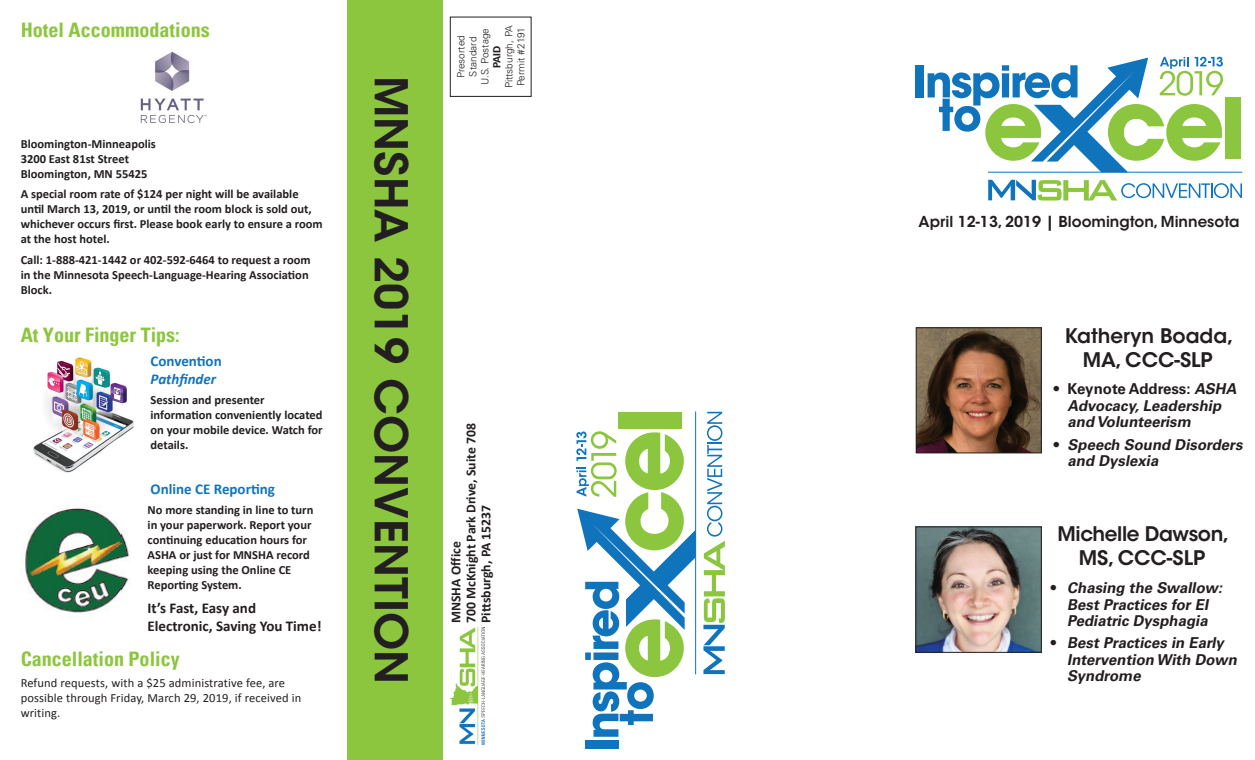
<style>
.page{position:relative;width:1255px;height:760px;background:#fff}
.page>*{position:absolute;margin:0;border:0;box-sizing:border-box;transform-origin:0 0}
.t1{font:600 45px "ITC Avant Garde Std";color:#231f20}
.t2{font:700 condensed 20px "Univers";color:#8cc63e}
.t3{font:600 20px/24px "ITC Avant Garde Std";letter-spacing:-.02em;color:#231f20;text-align:center}
.t4{font:600 20px/24px "ITC Avant Garde Std";color:#231f20;text-align:center}
.t5{font:italic 700 15px/16.5px "Univers LT Std";color:#231f20}
.t6{font:700 15px/18px "Calibri";color:#231f20}
.t7{font:600 15px "ITC Avant Garde Std";color:#231f20}
.t8{font:700 15px "Calibri";color:#1174bb}
.t9{font:italic 700 15px "Calibri";color:#1174bb}
.t10{font:700 13.75px/15px "Calibri";color:#231f20}
.t11{font:700 12.5px/15px "Calibri";color:#231f20}
.t12{font:12.5px/15px "Calibri";letter-spacing:.01em;color:#231f20}
.t13{font:300 10px/12px "Univers LT Std";color:#231f20;text-align:center}
.t14{font:700 10px "Univers LT Std";color:#231f20}
.s1{font-style:normal}
</style>
<div class="page">
<div style="left:347px;top:0;width:95px;height:760px;background:#8cc63e"></div>
<img style="left:450px;top:627px;width:34px;height:118px">
<img style="left:140px;top:51px;width:67px;height:73px">
<img style="left:33px;top:357px;width:101px;height:116px">
<img style="left:25px;top:507px;width:105px;height:106px">
<img style="left:918px;top:329px;width:121px;height:122px">
<div style="left:916px;top:327px;width:125px;height:126px;border:1px solid #231f20"></div>
<img style="left:917px;top:528px;width:122px;height:122px">
<div style="left:915px;top:526px;width:126px;height:126px;border:1px solid #231f20"></div>
<div style="left:450px;top:17px;width:81px;height:80px;border:1px solid #231f20"></div>
<div style="left:1225px;top:98px;width:16px;height:61px;background:#8bc63e"></div>
<div style="left:915px;top:65px;width:9px;height:32px;background:#1074bc"></div>
<svg style="left:988px;top:180px;width:254px;height:20px"></svg>
<hr style="left:988px;top:172px;width:254px;height:1px;background:#1074bc">
<svg style="left:927px;top:57px;width:296px;height:115px"></svg>
<div style="left:619px;top:412px;width:63px;height:17px;background:#8bc63e"></div>
<div style="left:585px;top:740px;width:33px;height:9px;background:#1074bc"></div>
<svg style="left:703px;top:412px;width:22px;height:262px"></svg>
<hr style="left:695px;top:411px;width:1px;height:263px;background:#1074bc">
<svg style="left:576px;top:431px;width:120px;height:305px"></svg>
<h2 class="t2" style="left:21px;top:18px;width:190px">Hotel Accommodations</h2>
<p class="t11" style="left:21px;top:136px;width:137px">Bloomington-Minneapolis<br>3200 East 81st Street<br>Bloomington, MN 55425</p>
<p class="t11" style="left:21px;top:187px;width:303px">A special room rate of $124 per night will be available until March 13, 2019, or until the room block is sold out, whichever occurs first. Please book early to ensure a room at the host hotel.</p>
<p class="t11" style="left:21px;top:252px;width:291px">Call: 1-888-421-1442 or 402-592-6464 to request a room in the Minnesota Speech-Language-Hearing Association<br>Block.</p>
<h2 class="t2" style="left:21px;top:322px;width:160px">At Your Finger Tips:</h2>
<p class="t8" style="left:151px;top:351px;width:73px">Convention</p>
<p class="t9" style="left:151px;top:369px;width:67px">Pathfinder</p>
<p class="t11" style="left:151px;top:392px;width:173px">Session and presenter information conveniently located on your mobile device. Watch for details.</p>
<p class="t8" style="left:151px;top:479px;width:126px">Online CE Reporting</p>
<p class="t11" style="left:148px;top:502px;width:167px">No more standing in line to turn in your paperwork. Report your continuing education hours for<br>ASHA or just for MNSHA record keeping using the Online CE<br>Reporting System.</p>
<p class="t6" style="left:148px;top:599px;width:175px">It’s Fast, Easy and<br>Electronic, Saving You Time!</p>
<h2 class="t2" style="left:21px;top:646px;width:160px">Cancellation Policy</h2>
<p class="t12" style="left:21px;top:675px;width:282px">Refund requests, with a $25 administrative fee, are possible through Friday, March 29, 2019, if received in writing.</p>
<h1 class="t1" style="left:420px;top:76px;width:609px;rotate:90deg">MNSHA 2019 CONVENTION</h1>
<p class="t13" style="left:503px;top:88px;width:64px;text-align:left;rotate:-90deg">Pittsburgh, PA<br>Permit #2191</p>
<p class="t13" style="left:455px;top:85px;width:58px;rotate:-90deg">Presorted<br>Standard<br>U.S. Postage</p>
<p class="t14" style="left:491px;top:68px;width:24px;rotate:-90deg">PAID</p>
<p class="t10" style="left:448px;top:623px;width:201px;rotate:-90deg">MNSHA Office<br>700 McKnight Park Drive, Suite 708<br>Pittsburgh, PA 15237</p>
<p class="t7" style="left:918px;top:212px;width:322px">April 12-13, 2019 | Bloomington, Minnesota</p>
<h2 class="t4" style="left:1064px;top:323px;width:170px">Katheryn Boada,<br>MA, CCC-SLP</h2>
<p class="t5" style="left:1067px;top:381px;width:174px;text-indent:-14px"><span class="s1">• Keynote Address:</span> ASHA<br>Advocacy,Leadership and Volunteerism</p>
<p class="t5" style="left:1067px;top:436px;width:180px;text-indent:-14px"><span class="s1">•</span> Speech Sound Disorders and Dyslexia</p>
<h2 class="t3" style="left:1057px;top:522px;width:173px">Michelle Dawson,<br>MS, CCC-SLP</h2>
<p class="t5" style="left:1051px;top:580px;width:176px;text-align:center"><span class="s1">•</span> Chasing the Swallow:<br>Best Practices for EI<br>Pediatric Dysphagia</p>
<p class="t5" style="left:1067px;top:635px;width:174px;text-indent:-16px"><span class="s1">•</span> Best Practices in Early<br>Intervention With Down<br>Syndrome</p>
</div>
